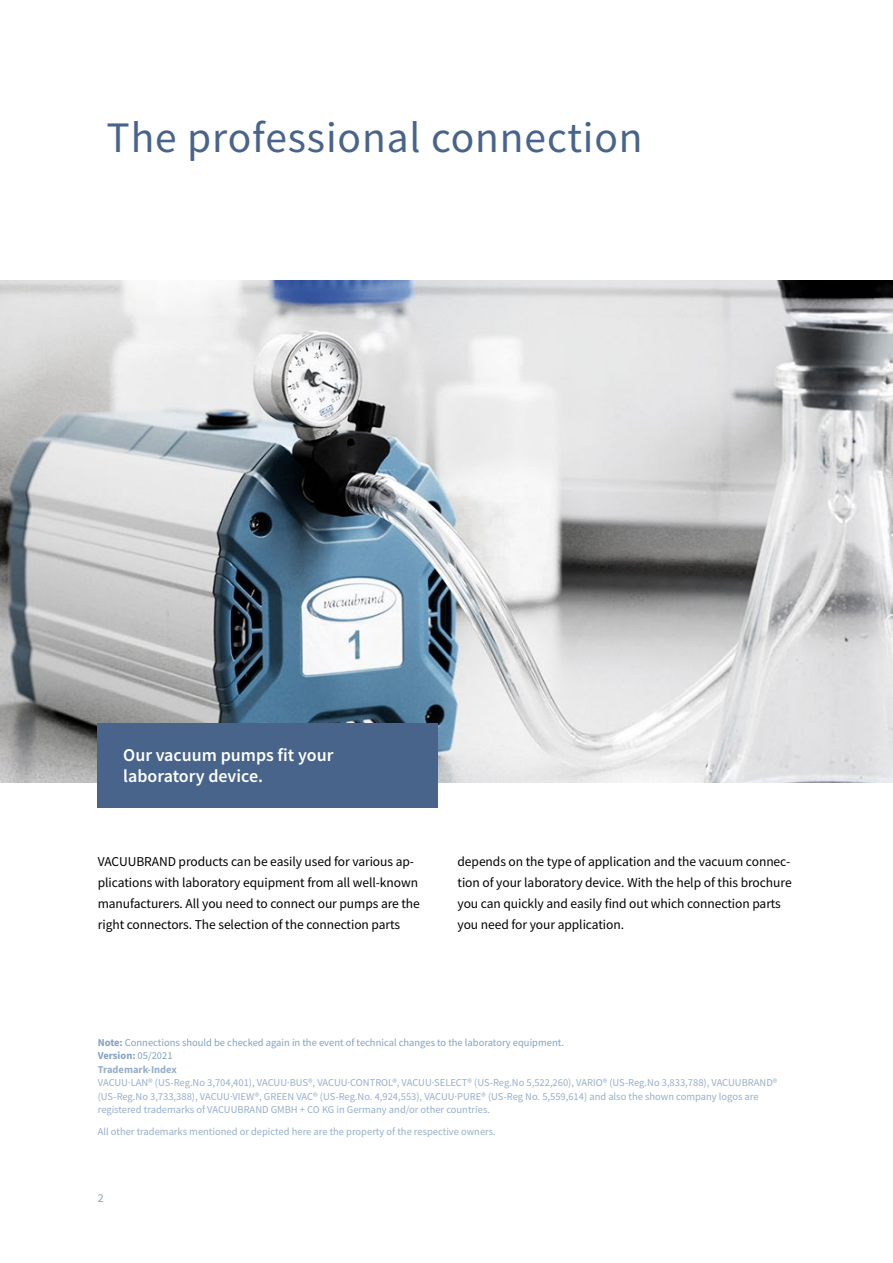
<style>
.page{position:relative;width:893px;height:1263px;background:#fff}
.page>*{position:absolute;margin:0;border:0;box-sizing:border-box;transform-origin:0 0}
.t1{font:43.5px "Source Sans Pro";letter-spacing:.02em;color:#48648b}
.t2{font:600 18px/21px "Source Sans Pro";color:#fff}
.t3{font:13.5px/21px "Source Sans Pro";letter-spacing:-.005em;color:#000}
.t4{font:12px "Source Sans Pro";color:#82a2c0}
.t5{font:10.5px/13.5px "Source Sans Pro";color:#96afc9}
.t6{font:10.5px/13.5px "Source Sans Pro";color:#82a2c0}
.s1{font-weight:700}
.s2{font-weight:700;color:#96afc9}
</style>
<div class="page">
<img style="left:0;top:281px;width:893px;height:501px">
<div style="left:98px;top:724px;width:340px;height:84px;background:#48648b"></div>
<h1 class="t1" style="left:107px;top:110px;width:538px">The professional connection</h1>
<h2 class="t2" style="left:123px;top:745px;width:212px">Our vacuum pumps fit your laboratory device.</h2>
<p class="t3" style="left:98px;top:851px;width:324px">VACUUBRAND products can be easily used for various ap&shy;plications with laboratory equipment from all well-known manufacturers. All you need to connect our pumps are the right connectors. The selection of the connection parts</p>
<p class="t3" style="left:458px;top:851px;width:336px">depends on the type of application and the vacuum connec&shy;tion of your laboratory device. With the help of this brochure you can quickly and easily find out which connection parts you need for your application.</p>
<p class="t6" style="left:98px;top:1035px;width:468px"><span class="s1">Note:</span> Connections should be checked again in the event of technical changes to the laboratory equipment.<br><span class="s1">Version:</span> 05/2021<br><span class="s2">Trademark-Index</span></p>
<p class="t5" style="left:98px;top:1076px;width:681px">VACUU·LAN® (US-Reg.No 3,704,401), VACUU·BUS®, VACUU·CONTROL®, VACUU·SELECT® (US-Reg.No 5,522,260), VARIO® (US-Reg.No 3,833,788), VACUUBRAND® (US-Reg.No 3,733,388), VACUU·VIEW®, GREEN VAC® (US-Reg.No. 4,924,553), VACUU·PURE® (US-Reg No. 5,559,614) and also the shown company logos are registered trademarks of VACUUBRAND GMBH + CO KG in Germany and/or other countries.</p>
<p class="t5" style="left:98px;top:1125px;width:400px">All other trademarks mentioned or depicted here are the property of the respective owners.</p>
<p class="t4" style="left:98px;top:1191px;width:7px">2</p>
</div>
